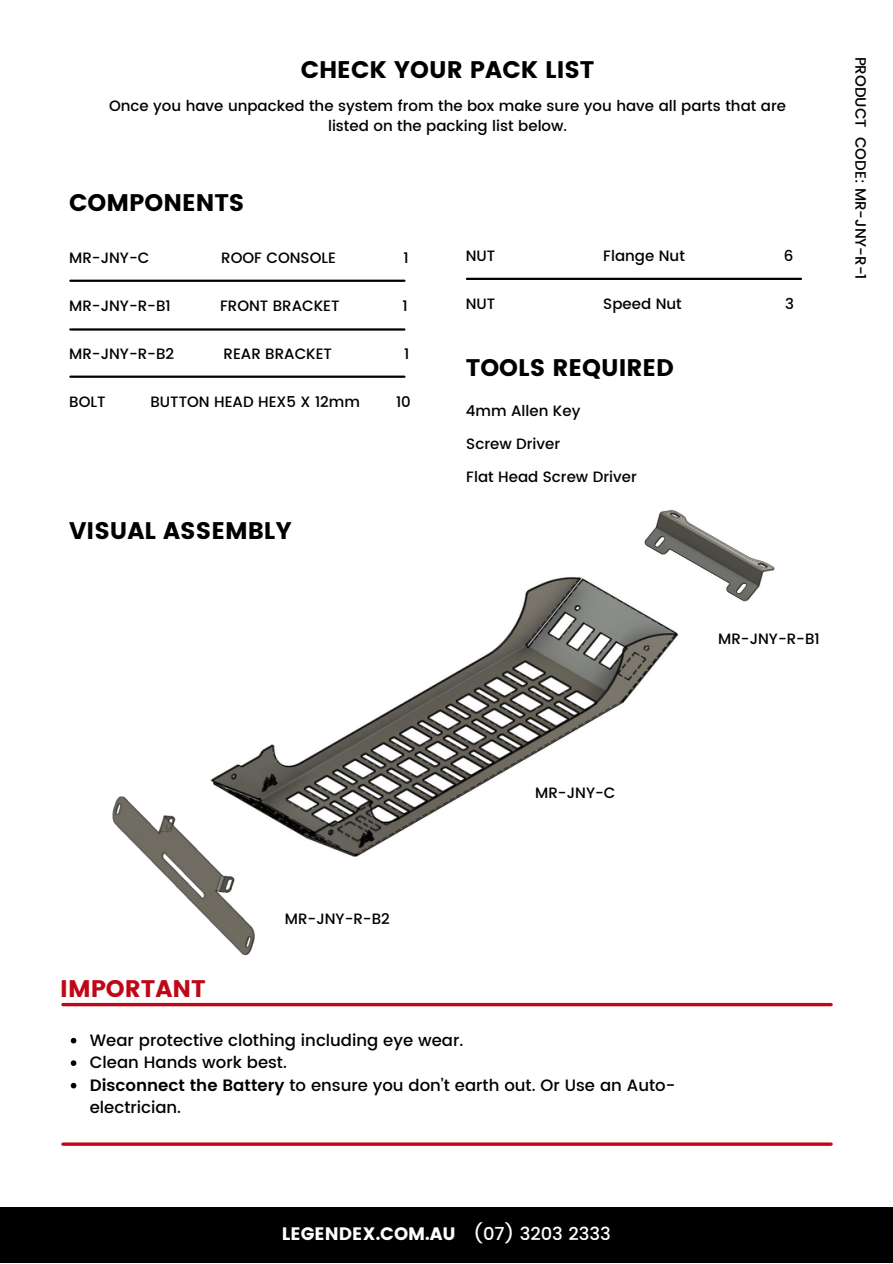
<style>
.page{position:relative;width:893px;height:1264px;background:#fff}
.page>*{position:absolute;margin:0;border:0;box-sizing:border-box;transform-origin:0 0}
.t1{font:24px "Poppins";color:#000}
.t2{font:24px "Poppins";color:#bf0817}
.t3{font:18px "Poppins";color:#fff}
.t4{font:500 16.5px/22.5px "Poppins";color:#000}
.t5{font:500 15px/33px "Poppins";color:#000}
.s1{font-weight:600}
.s2{font-weight:500}
</style>
<div class="page">
<div style="left:0;top:1207px;width:892px;height:55px;background:#000"></div>
<hr style="left:70px;top:279px;width:334px;height:3px;background:#000">
<hr style="left:70px;top:328px;width:334px;height:2px;background:#000">
<hr style="left:70px;top:375px;width:334px;height:3px;background:#000">
<svg style="left:63px;top:1002px;width:768px;height:4px;fill:#bf0817"></svg>
<hr style="left:63px;top:1142px;width:768px;height:3px;background:#bf0817">
<hr style="left:467px;top:278px;width:333px;height:2px;background:#000">
<img style="left:644px;top:509px;width:131px;height:93px">
<img style="left:210px;top:572px;width:482px;height:285px">
<img style="left:112px;top:788px;width:144px;height:167px">
<svg style="left:71px;top:1037px;width:5px;height:6px"></svg>
<svg style="left:71px;top:1060px;width:5px;height:5px"></svg>
<svg style="left:71px;top:1082px;width:5px;height:6px"></svg>
<h1 class="t1" style="left:300px;top:55px;width:295px">CHECK YOUR PACK LIST</h1>
<p class="t5" style="left:109px;top:96px;width:678px;line-height:20.2px;text-align:center">Once you have unpacked the system from the box make sure you have all parts that are listed on the packing list below.</p>
<h1 class="t1" style="left:69px;top:189px;width:177px">COMPONENTS</h1>
<p class="t5" style="left:69px;top:241px;width:82px">MR-JNY-C</p>
<p class="t5" style="left:221px;top:241px;width:116px">ROOF CONSOLE</p>
<p class="t5" style="left:403px;top:241px;width:7px">1</p>
<p class="t5" style="left:69px;top:289px;width:103px">MR-JNY-R-B1</p>
<p class="t5" style="left:220px;top:289px;width:121px">FRONT BRACKET</p>
<p class="t5" style="left:402px;top:289px;width:7px">1</p>
<p class="t5" style="left:69px;top:337px;width:106px">MR-JNY-R-B2</p>
<p class="t5" style="left:223px;top:337px;width:110px">REAR BRACKET</p>
<p class="t5" style="left:404px;top:337px;width:7px">1</p>
<p class="t5" style="left:69px;top:385px;width:38px">BOLT</p>
<p class="t5" style="left:150px;top:385px;width:211px">BUTTON HEAD HEX5 X 12mm</p>
<p class="t5" style="left:396px;top:385px;width:16px">10</p>
<h1 class="t1" style="left:69px;top:516px;width:224px">VISUAL ASSEMBLY</h1>
<p class="t5" style="left:466px;top:239px;width:31px">NUT</p>
<p class="t5" style="left:603px;top:239px;width:83px">Flange Nut</p>
<p class="t5" style="left:783px;top:239px;width:11px">6</p>
<p class="t5" style="left:466px;top:287px;width:31px">NUT</p>
<p class="t5" style="left:603px;top:287px;width:80px">Speed Nut</p>
<p class="t5" style="left:785px;top:287px;width:10px">3</p>
<h1 class="t1" style="left:466px;top:353px;width:209px">TOOLS REQUIRED</h1>
<p class="t5" style="left:466px;top:395px;width:172px">4mm Allen Key<br>Screw Driver<br>Flat Head Screw Driver</p>
<p class="t5" style="left:877px;top:57px;width:224px;rotate:90deg">PRODUCT CODE: MR-JNY-R-1</p>
<p class="t5" style="left:718px;top:622px;width:103px">MR-JNY-R-B1</p>
<h1 class="t2" style="left:60px;top:974px;width:147px">IMPORTANT</h1>
<p class="t5" style="left:285px;top:902px;width:106px">MR-JNY-R-B2</p>
<p class="t5" style="left:535px;top:776px;width:82px">MR-JNY-C</p>
<p class="t4" style="left:90px;top:1028px;width:587px">Wear protective clothing including eye wear.<br>Clean Hands work best.<br><span class="s1">Disconnect the Battery</span> to ensure you don’t earth out. Or Use an Auto&shy;electrician.</p>
<p class="t3" style="left:282px;top:1223px;width:330px">LEGENDEX.COM.AU <span class="s2">(07) 3203 2333</span></p>
</div>
